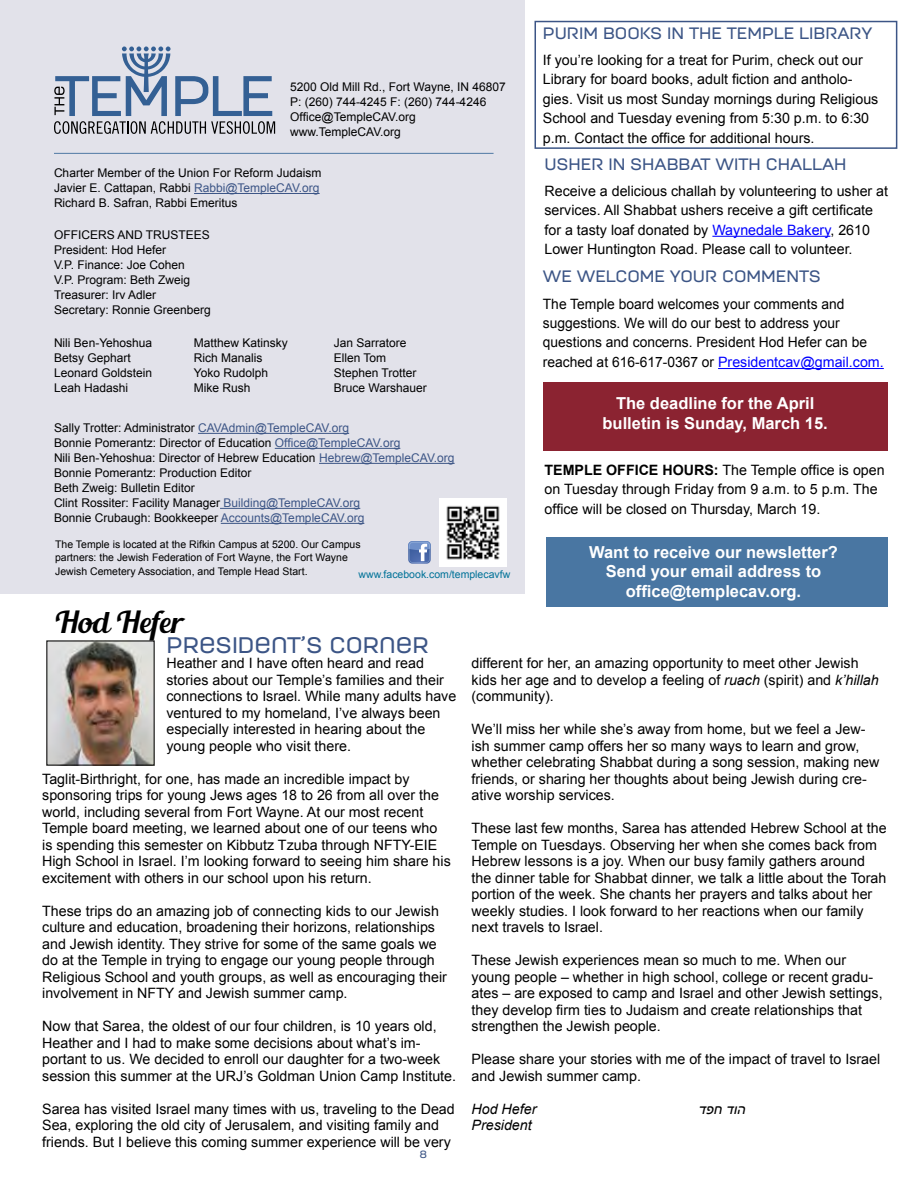
<style>
.page{position:relative;width:918px;height:1188px;background:#fff}
.page>*{position:absolute;margin:0;border:0;box-sizing:border-box;transform-origin:0 0}
.t1{font:30px "Blenda Script";color:#000}
.t2{font:500 22.5px "Moderna Unicase";color:#3c5586}
.t3{font:700 16.5px/19.5px "Arial";color:#fff;text-align:center}
.t4{font:500 16.5px "Moderna Unicase";color:#3c5586}
.t5{font:14.25px/16.5px "Arial";color:#000}
.t6{font:italic 14.25px/16.5px "Arial";color:#000}
.t7{font:12px/15px "Arial";color:#000}
.t8{font:10.5px/13.5px "Arial";color:#000}
.t9{font:10.5px "Arial";color:#007298}
.t10{font:500 10.5px "Moderna Unicase";color:#3c5586}
.s1{color:#3c5586}
.s2{color:#00f}
.s3{font-weight:700}
.s4{font-style:italic}
</style>
<div class="page">
<div style="left:0;top:0;width:525px;height:594px;background:#e2e2ea"></div>
<img style="left:48px;top:643px;width:104px;height:120px">
<svg style="left:54px;top:47px;width:221px;height:87px"></svg>
<hr style="left:194px;top:193px;width:126px;height:1px;background:#3c5586">
<hr style="left:198px;top:433px;width:151px;height:1px;background:#3c5586">
<hr style="left:275px;top:448px;width:125px;height:1px;background:#3c5586">
<hr style="left:319px;top:463px;width:136px;height:1px;background:#3c5586">
<hr style="left:220px;top:508px;width:140px;height:1px;background:#3c5586">
<hr style="left:221px;top:523px;width:143px;height:1px;background:#3c5586">
<img style="left:440px;top:499px;width:67px;height:67px">
<svg style="left:408px;top:541px;width:23px;height:23px"></svg>
<div style="left:546px;top:537px;width:341px;height:69px;background:#4976a2"></div>
<div style="left:543px;top:382px;width:344px;height:68px;background:#8b2331"></div>
<hr style="left:54px;top:153px;width:440px;height:1px;background:#4f79a4">
<hr style="left:718px;top:368px;width:166px;height:1px;background:#00f">
<hr style="left:712px;top:236px;width:118px;height:1px;background:#00f">
<div style="left:535px;top:21px;width:362px;height:128px;border:2px solid #3c5586"></div>
<p class="t7" style="left:290px;top:79px;width:217px">5200 Old Mill Rd., Fort Wayne, IN 46807<br>P: (260) 744-4245 F: (260) 744-4246<br>Office@TempleCAV.org www.TempleCAV.org</p>
<p class="t7" style="left:54px;top:166px;width:269px">Charter Member of the Union For Reform Judaism<br>Javier E. Cattapan, Rabbi <span class="s1">Rabbi@TempleCAV.org<br></span>Richard B. Safran, Rabbi Emeritus</p>
<p class="t7" style="left:54px;top:227px;width:158px">OFFICERS AND TRUSTEES<br>President: Hod Hefer<br>V.P. Finance: Joe Cohen<br>V.P. Program: Beth Zweig<br>Treasurer: Irv Adler<br>Secretary: Ronnie Greenberg</p>
<p class="t7" style="left:54px;top:336px;width:100px">Nili Ben-Yehoshua<br>Betsy Gephart<br>Leonard Goldstein<br>Leah Hadashi</p>
<p class="t7" style="left:194px;top:336px;width:96px">Matthew Katinsky<br>Rich Manalis<br>Yoko Rudolph<br>Mike Rush</p>
<p class="t7" style="left:334px;top:336px;width:94px">Jan Sarratore<br>Ellen Tom<br>Stephen Trotter<br>Bruce Warshauer</p>
<p class="t7" style="left:54px;top:421px;width:402px">Sally Trotter: Administrator <span class="s1">CAVAdmin@TempleCAV.org<br></span>Bonnie Pomerantz: Director of Education <span class="s1">Office@TempleCAV.org<br></span>Nili Ben-Yehoshua: Director of Hebrew Education <span class="s1">Hebrew@TempleCAV.org </span>Bonnie Pomerantz: Production Editor<br>Beth Zweig: Bulletin Editor<br>Clint Rossiter: Facility Manager <span class="s1">Building@TempleCAV.org<br></span>Bonnie Crubaugh: Bookkeeper <span class="s1">Accounts@TempleCAV.org</span></p>
<p class="t8" style="left:55px;top:538px;width:307px">The Temple is located at the Rifkin Campus at 5200. Our Campus partners: the Jewish Federation of Fort Wayne, the Fort Wayne<br>Jewish Cemetery Association, and Temple Head Start.</p>
<p class="t9" style="left:359px;top:567px;width:153px">www.facebook.com/templecavfw</p>
<h1 class="t1" style="left:54px;top:603px;width:131px">Hod Hefer</h1>
<h2 class="t2" style="left:166px;top:628px;width:264px">PRESIDENT’S CORNER</h2>
<p class="t4" style="left:543px;top:20px;width:331px">PURIM BOOKS IN THE TEMPLE LIBRARY</p>
<p class="t5" style="left:543px;top:50px;width:337px;line-height:19.5px">If you’re looking for a treat for Purim, check out our Library for board books, adult fiction and antholo&shy;gies. Visit us most Sunday mornings during Religious School and Tuesday evening from 5:30 p.m. to 6:30 p.m. Contact the office for additional hours.</p>
<p class="t4" style="left:544px;top:151px;width:304px">USHER IN SHABBAT WITH CHALLAH</p>
<p class="t5" style="left:544px;top:181px;width:345px;line-height:19.5px">Receive a delicious challah by volunteering to usher at services. All Shabbat ushers receive a gift certificate for a tasty loaf donated by <span class="s2">Waynedale Bakery</span>, 2610<br>Lower Huntington Road. Please call to volunteer.</p>
<p class="t4" style="left:543px;top:264px;width:279px">WE WELCOME YOUR COMMENTS</p>
<p class="t5" style="left:543px;top:294px;width:342px;line-height:19.5px">The Temple board welcomes your comments and suggestions. We will do our best to address your questions and concerns. President Hod Hefer can be reached at 616-617-0367 or <span class="s2">Presidentcav@gmail.com.</span></p>
<p class="t3" style="left:603px;top:394px;width:227px">The deadline for the April bulletin is Sunday, March 15.</p>
<p class="t5" style="left:544px;top:460px;width:342px;line-height:19.5px"><span class="s3">TEMPLE OFFICE HOURS:</span> The Temple office is open on Tuesday through Friday from 9 a.m. to 5 p.m. The office will be closed on Thursday, March 19.</p>
<p class="t3" style="left:589px;top:543px;width:250px">Want to receive our newsletter?<br>Send your email address to office@templecav.org.</p>
<p class="t5" style="left:166px;top:655px;width:291px">Heather and I have often heard and read stories about our Temple’s families and their connections to Israel. While many adults have ventured to my homeland, I’ve always been especially interested in hearing about the young people who visit there.</p>
<p class="t5" style="left:42px;top:771px;width:410px">Taglit-Birthright, for one, has made an incredible impact by sponsoring trips for young Jews ages 18 to 26 from all over the world, including several from Fort Wayne. At our most recent Temple board meeting, we learned about one of our teens who is spending this semester on Kibbutz Tzuba through NFTY-EIE High School in Israel. I’m looking forward to seeing him share his excitement with others in our school upon his return.</p>
<p class="t5" style="left:42px;top:903px;width:406px">These trips do an amazing job of connecting kids to our Jewish culture and education, broadening their horizons, relationships and Jewish identity. They strive for some of the same goals we do at the Temple in trying to engage our young people through Religious School and youth groups, as well as encouraging their involvement in NFTY and Jewish summer camp.</p>
<p class="t5" style="left:42px;top:1018px;width:415px">Now that Sarea, the oldest of our four children, is 10 years old, Heather and I had to make some decisions about what’s im&shy;portant to us. We decided to enroll our daughter for a two-week session this summer at the URJ’s Goldman Union Camp Institute.</p>
<p class="t5" style="left:42px;top:1101px;width:414px">Sarea has visited Israel many times with us, traveling to the Dead<br>Sea, exploring the old city of Jerusalem, and visiting family and friends. But I believe this coming summer experience will be very</p>
<p class="t10" style="left:420px;top:1147px;width:9px">8</p>
<p class="t5" style="left:472px;top:655px;width:409px">different for her, an amazing opportunity to meet other Jewish kids her age and to develop a feeling of <span class="s4">ruach</span> (spirit) and <span class="s4">k’hillah </span>(community).</p>
<p class="t5" style="left:472px;top:721px;width:409px">We’ll miss her while she’s away from home, but we feel a Jew&shy;ish summer camp offers her so many ways to learn and grow, whether celebrating Shabbat during a song session, making new friends, or sharing her thoughts about being Jewish during cre&shy;ative worship services.</p>
<p class="t5" style="left:472px;top:820px;width:417px">These last few months, Sarea has attended Hebrew School at the Temple on Tuesdays. Observing her when she comes back from Hebrew lessons is a joy. When our busy family gathers around the dinner table for Shabbat dinner, we talk a little about the Torah portion of the week. She chants her prayers and talks about her weekly studies. I look forward to her reactions when our family next travels to Israel.</p>
<p class="t5" style="left:472px;top:952px;width:413px">These Jewish experiences mean so much to me. When our young people – whether in high school, college or recent gradu&shy;ates – are exposed to camp and Israel and other Jewish settings, they develop firm ties to Judaism and create relationships that strengthen the Jewish people.</p>
<p class="t5" style="left:472px;top:1051px;width:410px">Please share your stories with me of the impact of travel to Israel and Jewish summer camp.</p>
<p class="t6" style="left:699px;top:1101px;width:48px">הו דחפד</p>
<p class="t6" style="left:472px;top:1101px;width:66px">Hod Hefer<br>President</p>
</div>
